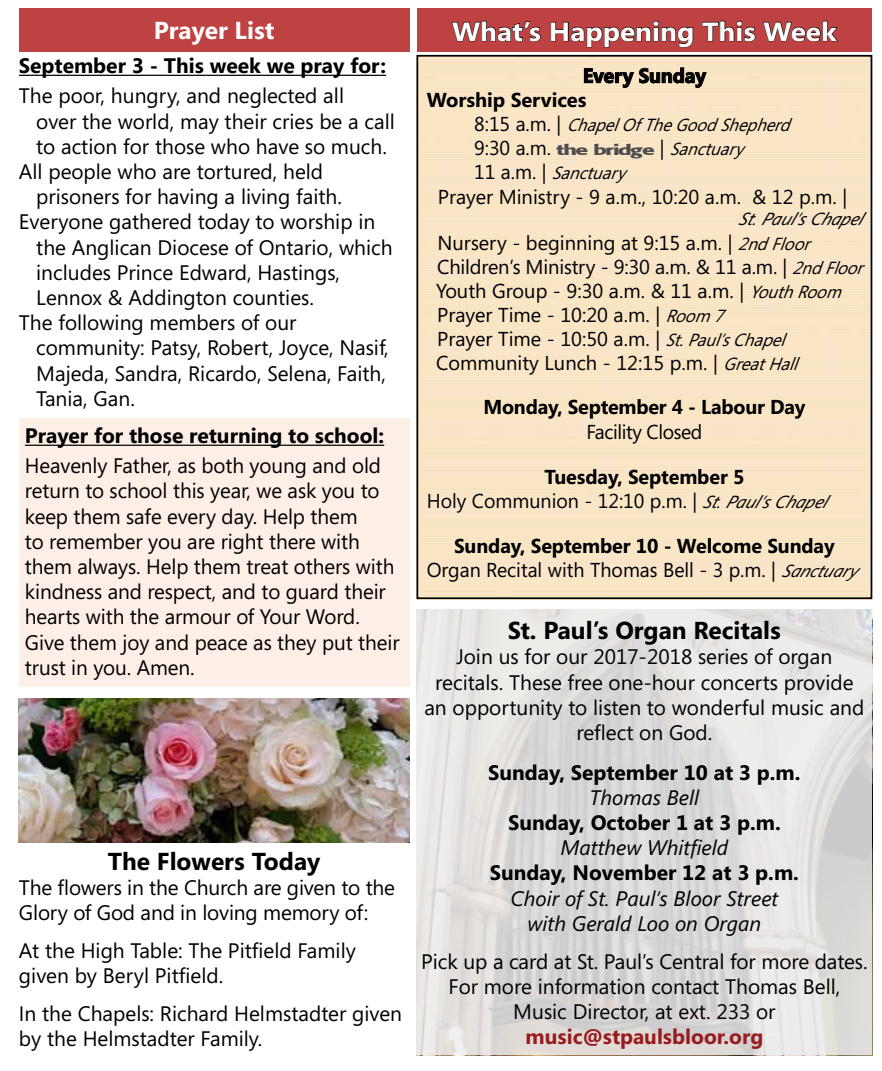
<style>
.page{position:relative;width:882px;height:1071px;background:#fff}
.page>*{position:absolute;margin:0;border:0;box-sizing:border-box;transform-origin:0 0}
.t1{font:700 26.25px "Segoe";color:#fff;scale:1.06 1}
.t2{font:700 24.5px "Segoe";color:#000}
.t3{font:700 24.5px "Segoe";color:#fff}
.t4{font:21px/25.2px "Segoe";color:#000}
.t5{font:700 21px "Segoe";color:#000}
.t6{font:italic 21px/25.2px "Segoe";color:#000;text-align:center}
.t7{font:700 21px "Segoe";color:#981b1e}
.t8{font:20.12px/24.2px "Segoe";color:#000}
.t9{font:700 20.12px/24.2px "Segoe";letter-spacing:-.01em;color:#000}
.t10{font:20.12px "Segoe";letter-spacing:-.02em;color:#000}
.t11{font:italic 17.5px "Segoe";color:#000;scale:.95 1}
.t12{font:italic 17.5px "Segoe";color:#000}
.t13{font:italic 17.5px "Segoe";color:#000}
.s1{font-style:normal;font-size:20.12px}
.s2{font-family:"MARKETPRO";font-size:15.75px;color:#4d4d4f}
.s3{font-style:italic;font-size:17.5px}
.s4{font-weight:700}
</style>
<div class="page">
<div style="left:19px;top:419px;width:390px;height:268px;background:#feefe6"></div>
<hr style="left:19px;top:75px;width:367px;height:1px;background:#000">
<div style="left:19px;top:8px;width:390px;height:44px;background:#be4242"></div>
<div style="left:417px;top:8px;width:455px;height:44px;background:#be4242"></div>
<svg style="left:451px;top:20px;width:90px;height:22px"></svg>
<svg style="left:550px;top:21px;width:144px;height:27px"></svg>
<svg style="left:702px;top:20px;width:54px;height:22px"></svg>
<svg style="left:763px;top:20px;width:75px;height:22px"></svg>
<div style="left:419px;top:296px;width:450px;height:300px;background:#fae5c5"></div>
<svg style="left:584px;top:67px;width:123px;height:21px;background:#bdae95"></svg>
<div style="left:416px;top:55px;width:456px;height:544px;border:2px solid #000"></div>
<hr style="left:25px;top:445px;width:359px;height:1px;background:#000">
<img style="left:19px;top:699px;width:390px;height:143px">
<svg style="left:416px;top:610px;width:456px;height:445px;background:#dfdedd"></svg>
<p class="t3" style="left:154px;top:13px;width:122px">Prayer List</p>
<p class="t1" style="left:452px;top:13px;width:364px">What’s Happening This Week</p>
<p class="t9" style="left:427px;top:63px;width:281px;text-indent:156px">Every Sunday<br>Worship Services</p>
<p class="t11" style="left:474px;top:113px;width:342px"><span class="s1">8 : 1 5 a . m . |</span> ChapelOfTheGoodShepherd</p>
<p class="t8" style="left:474px;top:135px;width:279px">9:30 a.m. <span class="s2">the bridge</span> | <span class="s3">Sanctuary</span></p>
<p class="t12" style="left:474px;top:161px;width:161px"><span class="s1">1 1 a . m . |</span> Sanctuary</p>
<p class="t8" style="left:438px;top:185px;width:411px">Prayer Ministry - 9 a.m., 10:20 a.m. &amp; 12 p.m. |</p>
<p class="t13" style="left:738px;top:209px;width:133px">St.Paul’sChap el</p>
<p class="t8" style="left:436px;top:230px;width:436px">Nursery - beginning at 9:15 a.m. | <span class="s3">2ndFloor </span>Children’s Ministry - 9:30 a.m. &amp; 11 a.m. | <span class="s3">2ndFloor </span>Youth Group - 9:30 a.m. &amp; 11 a.m. | <span class="s3">YouthRoom </span>Prayer Time - 10:20 a.m. | <span class="s3">Room7<br></span>Prayer Time - 10:50 a.m. | <span class="s3">St.Paul’sChapel </span>Community Lunch - 12:15 p.m. | <span class="s3">GreatHall</span></p>
<p class="t9" style="left:483px;top:394px;width:324px">Monday, September 4 - Labour Day</p>
<p class="t10" style="left:586px;top:418px;width:118px">Facility Closed</p>
<p class="t8" style="left:427px;top:464px;width:409px;text-indent:118px"><span class="s4">Tuesday, September 5<br></span>Holy Communion - 12:10 p.m. | <span class="s3">St.Paul’sChapel</span></p>
<p class="t8" style="left:427px;top:533px;width:432px;text-align:center"><span class="s4">Sunday, September 10 - Welcome Sunday<br></span>Organ Recital with Thomas Bell - 3 p.m. | <span class="s3">Sanctuary</span></p>
<p class="t5" style="left:19px;top:51px;width:369px">September 3 - This week we pray for:</p>
<p class="t4" style="left:19px;top:83px;width:327px">The poor, hungry, and neglected all</p>
<p class="t4" style="left:36px;top:108px;width:360px">over the world, may their cries be a call</p>
<p class="t4" style="left:36px;top:133px;width:352px">to action for those who have so much.</p>
<p class="t4" style="left:19px;top:158px;width:306px">All people who are tortured, held</p>
<p class="t4" style="left:36px;top:184px;width:307px">prisoners for having a living faith.</p>
<p class="t4" style="left:19px;top:209px;width:358px">Everyone gathered today to worship in</p>
<p class="t4" style="left:36px;top:234px;width:358px">the Anglican Diocese of Ontario, which</p>
<p class="t4" style="left:36px;top:259px;width:305px">includes Prince Edward, Hastings,</p>
<p class="t4" style="left:36px;top:284px;width:279px">Lennox &amp; Addington counties.</p>
<p class="t4" style="left:19px;top:310px;width:279px">The following members of our</p>
<p class="t4" style="left:36px;top:335px;width:354px">community: Patsy, Robert, Joyce, Nasif,</p>
<p class="t4" style="left:36px;top:360px;width:351px">Majeda, Sandra, Ricardo, Selena, Faith,</p>
<p class="t4" style="left:36px;top:385px;width:100px">Tania, Gan.</p>
<p class="t5" style="left:25px;top:420px;width:361px">Prayer for those returning to school:</p>
<p class="t4" style="left:25px;top:453px;width:376px">Heavenly Father, as both young and old return to school this year, we ask you to keep them safe every day. Help them<br>to remember you are right there with them always. Help them treat others with kindness and respect, and to guard their hearts with the armour of Your Word.<br>Give them joy and peace as they put their trust in you. Amen.</p>
<p class="t2" style="left:508px;top:613px;width:275px">St. Paul’s Organ Recitals</p>
<p class="t4" style="left:424px;top:644px;width:442px;text-align:center">Join us for our 2017-2018 series of organ recitals. These free one-hour concerts provide an opportunity to listen to wonderful music and reflect on God.</p>
<p class="t5" style="left:488px;top:757px;width:314px">Sunday, September 10 at 3 p.m.</p>
<p class="t6" style="left:590px;top:785px;width:111px">Thomas Bell</p>
<p class="t5" style="left:508px;top:808px;width:274px">Sunday, October 1 at 3 p.m.</p>
<p class="t6" style="left:561px;top:835px;width:169px">Matthew Whitfield</p>
<p class="t5" style="left:490px;top:858px;width:311px">Sunday, November 12 at 3 p.m.</p>
<p class="t6" style="left:510px;top:886px;width:269px">Choir of St. Paul’s Bloor Street with Gerald Loo on Organ</p>
<p class="t4" style="left:421px;top:948px;width:448px;text-align:center">Pick up a card at St. Paul’s Central for more dates.<br>For more information contact Thomas Bell,<br>Music Director, at ext. 233 or</p>
<p class="t7" style="left:526px;top:1022px;width:239px">music@stpaulsbloor.org</p>
<p class="t2" style="left:108px;top:844px;width:214px">The Flowers Today</p>
<p class="t4" style="left:19px;top:874px;width:378px">The flowers in the Church are given to the<br>Glory of God and in loving memory of:</p>
<p class="t4" style="left:19px;top:937px;width:338px">At the High Table: The Pitfield Family given by Beryl Pitfield.</p>
<p class="t4" style="left:19px;top:1000px;width:385px">In the Chapels: Richard Helmstadter given by the Helmstadter Family.</p>
</div>
